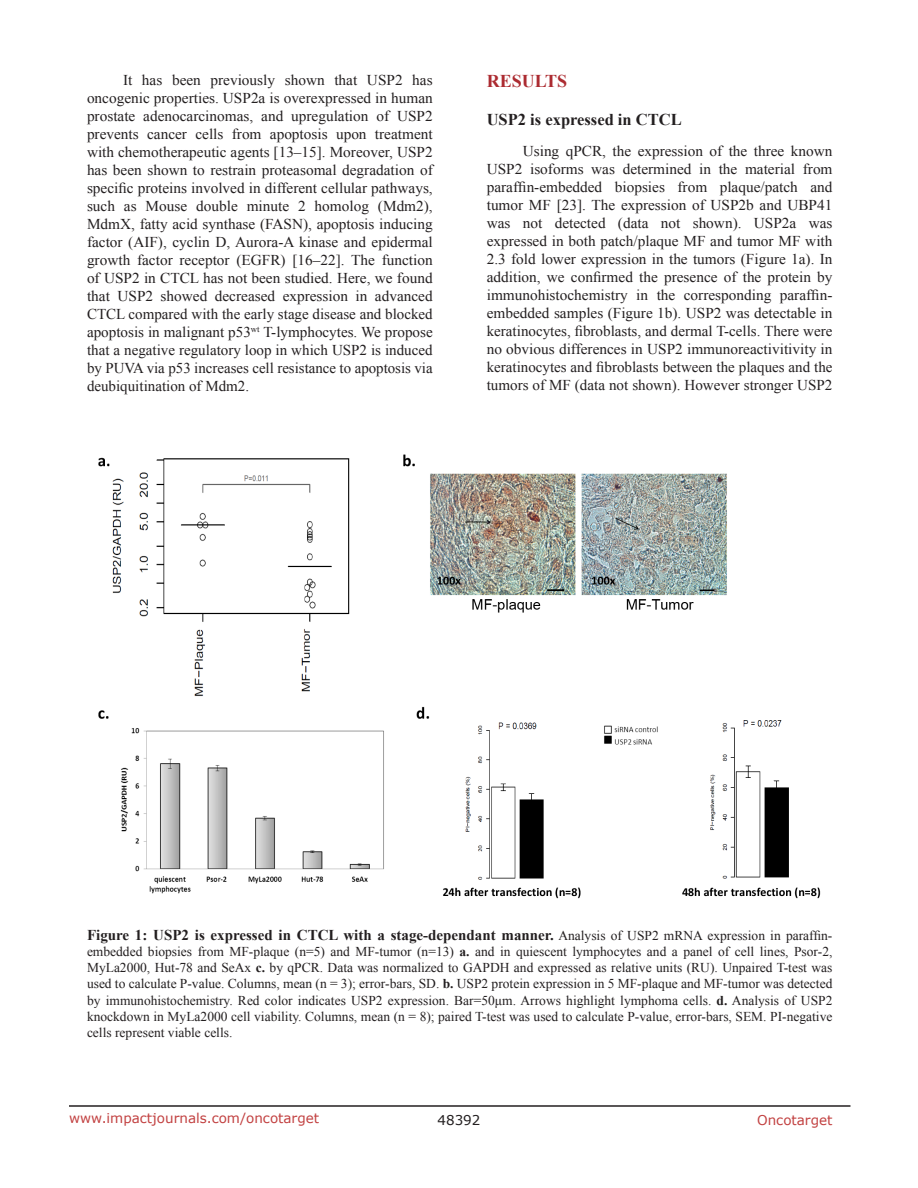
<style>
.page{position:relative;width:918px;height:1188px;background:#fff}
.page>*{position:absolute;margin:0;border:0;box-sizing:border-box;transform-origin:0 0}
.Heading{font:700 18px "Times New Roman";color:#ac2b31}
.SubHeading{font:700 16.5px "Times New Roman";color:#231f20}
.BodyText{font:15px/18px "Times New Roman";color:#231f20;text-align:justify}
.figuretext{font:700 15px "Times New Roman";color:#231f20}
.figuretext-2{font:13.5px/16.2px "Times New Roman";color:#231f20;text-align:justify}
.t1{font:13.5px "Verdana";color:#c24141}
.t2{font:13.5px "Verdana";color:#231f20}
.s1{font-weight:400;font-size:13.5px}
.s2{font-weight:700}
</style>
<div class="page">
<hr style="left:69px;top:1105px;width:781px;height:2px;background:#231f20">
<img style="left:98px;top:454px;width:723px;height:445px">
<p class="BodyText" style="left:87px;top:71px;width:347px;text-indent:36px">It has been previously shown that USP2 has oncogenic properties. USP2a is overexpressed in human prostate adenocarcinomas, and upregulation of USP2 prevents cancer cells from apoptosis upon treatment with chemotherapeutic agents [13–15]. Moreover, USP2 has been shown to restrain proteasomal degradation of specific proteins involved in different cellular pathways, such as Mouse double minute 2 homolog (Mdm2), MdmX, fatty acid synthase (FASN), apoptosis inducing factor (AIF), cyclin D, Aurora-A kinase and epidermal growth factor receptor (EGFR) [16–22]. The function of USP2 in CTCL has not been studied. Here, we found that USP2 showed decreased expression in advanced CTCL compared with the early stage disease and blocked apoptosis in malignant p53<sup>wt</sup> T-lymphocytes. We propose that a negative regulatory loop in which USP2 is induced by PUVA via p53 increases cell resistance to apoptosis via deubiquitination of Mdm2.</p>
<p class="Heading" style="left:487px;top:69px;width:82px">RESULTS</p>
<p class="SubHeading" style="left:487px;top:108px;width:196px">USP2 is expressed in CTCL</p>
<p class="BodyText" style="left:487px;top:142px;width:347px;text-indent:36px">Using qPCR, the expression of the three known USP2 isoforms was determined in the material from paraffin-embedded biopsies from plaque/patch and tumor MF [23]. The expression of USP2b and UBP41 was not detected (data not shown). USP2a was expressed in both patch/plaque MF and tumor MF with 2.3 fold lower expression in the tumors (Figure 1a). In addition, we confirmed the presence of the protein by immunohistochemistry in the corresponding paraffin&shy;embedded samples (Figure 1b). USP2 was detectable in keratinocytes, fibroblasts, and dermal T-cells. There were no obvious differences in USP2 immunoreactivitivity in keratinocytes and fibroblasts between the plaques and the tumors of MF (data not shown). However stronger USP2</p>
<p class="figuretext" style="left:87px;top:924px;width:747px">Figure 1: USP2 is expressed in CTCL with a stage-dependant manner. <span class="s1">Analysis of USP2 mRNA expression in paraffin-</span></p>
<p class="figuretext-2" style="left:87px;top:943px;width:747px">embedded biopsies from MF-plaque (n=5) and MF-tumor (n=13) <span class="s2">a.</span> and in quiescent lymphocytes and a panel of cell lines, Psor-2, MyLa2000, Hut-78 and SeAx <span class="s2">c.</span> by qPCR. Data was normalized to GAPDH and expressed as relative units (RU). Unpaired T-test was used to calculate P-value. Columns, mean (n = 3); error-bars, SD. <span class="s2">b.</span> USP2 protein expression in 5 MF-plaque and MF-tumor was detected by immunohistochemistry. Red color indicates USP2 expression. Bar=50μm. Arrows highlight lymphoma cells. <span class="s2">d.</span> Analysis of USP2 knockdown in MyLa2000 cell viability. Columns, mean (n = 8); paired T-test was used to calculate P-value, error-bars, SEM. PI-negative cells represent viable cells.</p>
<p class="t1" style="left:69px;top:1109px;width:252px">www.impactjournals.com/oncotarget</p>
<p class="t2" style="left:438px;top:1111px;width:44px">48392</p>
<p class="t1" style="left:757px;top:1111px;width:77px">Oncotarget</p>
</div>
